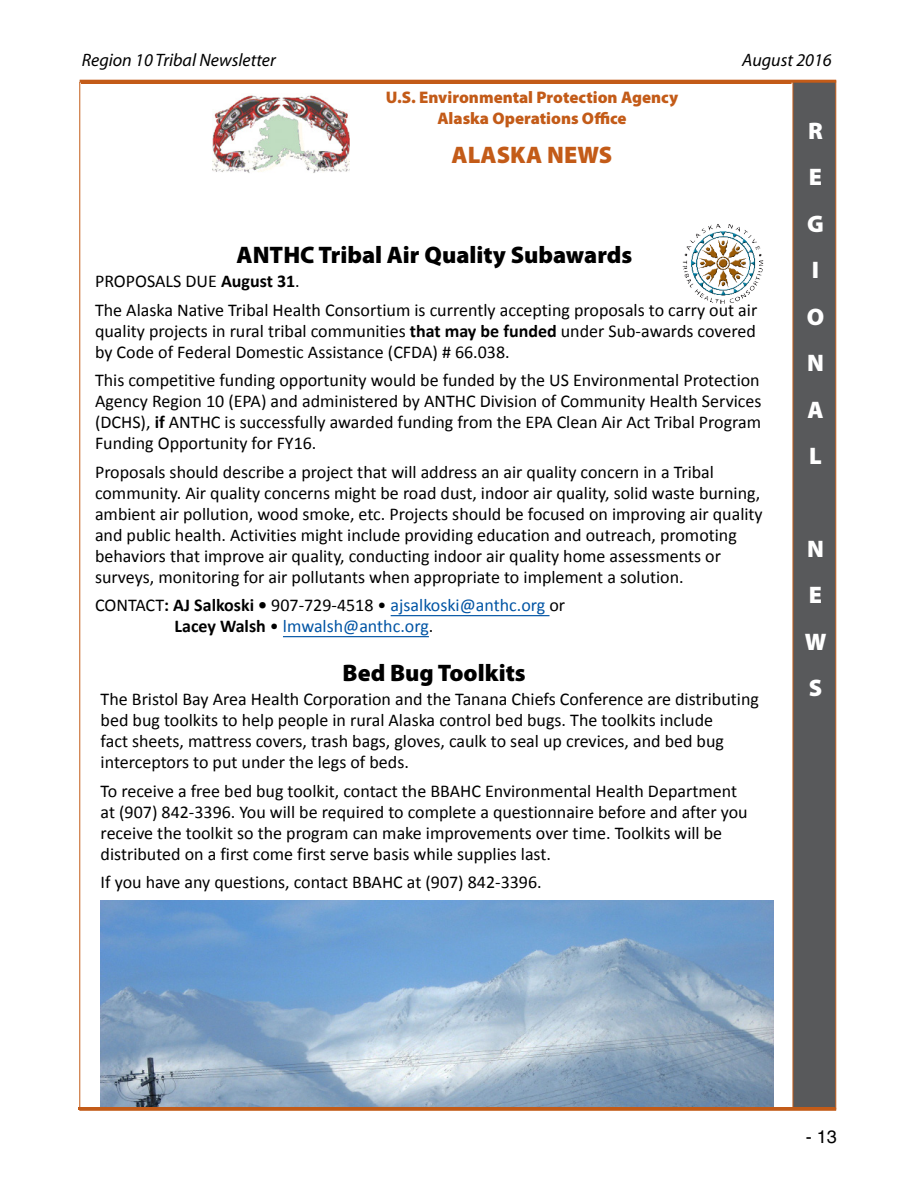
<style>
.page{position:relative;width:918px;height:1188px;background:#fff}
.page>*{position:absolute;margin:0;border:0;box-sizing:border-box;transform-origin:0 0}
.Heading_1{font:900 24px "Myriad Pro";color:#000}
.t1{font:900 24px/46.5px "Myriad Pro";color:#fff}
.t2{font:900 24px "Myriad Pro";color:#c35b18}
.Body_Text{font:18px/21px "Calibri";color:#000}
.t3{font:italic 18px "Myriad";color:#000}
.Body_Text-2{font:18px "Calibri";color:#0054a4}
.t4{font:18px "Helvetica";color:#000}
.t5{font:900 16.8px/21px "Myriad Pro";color:#c35b18;text-align:center}
.s1{font-weight:700}
.s2{color:#0054a4}
.s3{font-weight:700;color:#000}
.s4{color:#000}
</style>
<div class="page">
<img style="left:101px;top:900px;width:673px;height:207px">
<div style="left:793px;top:81px;width:43px;height:1028px;background:#58595b;border:1px solid #c35b18"></div>
<hr style="left:80px;top:80px;width:756px;height:3px;background:#c35b18">
<hr style="left:80px;top:82px;width:1px;height:1028px;background:#c35b18">
<hr style="left:79px;top:1108px;width:757px;height:3px;background:#c35b18">
<hr style="left:81px;top:81px;width:711px;height:3px;background:#c35b18">
<hr style="left:78px;top:1107px;width:757px;height:3px;background:#c35b18">
<img style="left:213px;top:95px;width:136px;height:78px">
<hr style="left:391px;top:615px;width:159px;height:1px;background:#0054a4">
<hr style="left:283px;top:636px;width:146px;height:1px;background:#0054a4">
<img style="left:682px;top:224px;width:82px;height:80px">
<p class="t3" style="left:82px;top:51px;width:196px">Region 10 Tribal Newsletter</p>
<p class="t3" style="left:742px;top:51px;width:91px">August 2016</p>
<p class="t5" style="left:386px;top:87px;width:294px">U.S. Environmental Protection Agency<br>Alaska Operations Office</p>
<h1 class="t2" style="left:452px;top:142px;width:162px">ALASKA NEWS</h1>
<h1 class="Heading_1" style="left:237px;top:241px;width:397px">ANTHC Tribal Air Quality Subawards</h1>
<p class="Body_Text" style="left:95px;top:271px;width:206px">PROPOSALS DUE <span class="s1">August 31</span>.</p>
<p class="Body_Text" style="left:95px;top:299px;width:664px;text-align:justify">The Alaska Native Tribal Health Consortium is currently accepting proposals to carry out air quality projects in rural tribal communities <span class="s1">that may be funded</span> under Sub-awards covered by Code of Federal Domestic Assistance (CFDA) # 66.038.</p>
<p class="Body_Text" style="left:95px;top:370px;width:668px;text-align:justify">This competitive funding opportunity would be funded by the US Environmental Protection Agency Region 10 (EPA) and administered by ANTHC Division of Community Health Services (DCHS), <span class="s1">if</span> ANTHC is successfully awarded funding from the EPA Clean Air Act Tribal Program Funding Opportunity for FY16.</p>
<p class="Body_Text" style="left:95px;top:461px;width:669px">Proposals should describe a project that will address an air quality concern in a Tribal community. Air quality concerns might be road dust, indoor air quality, solid waste burning, ambient air pollution, wood smoke, etc. Projects should be focused on improving air quality and public health. Activities might include providing education and outreach, promoting behaviors that improve air quality, conducting indoor air quality home assessments or surveys, monitoring for air pollutants when appropriate to implement a solution.</p>
<p class="Body_Text" style="left:95px;top:595px;width:472px">CONTACT<span class="s1">: AJ Salkoski •</span> 907-729-4518 • <span class="s2">ajsalkoski@anthc.org</span> or</p>
<p class="Body_Text-2" style="left:175px;top:615px;width:260px"><span class="s3">Lacey Walsh</span> <span class="s4">•</span> lmwalsh@anthc.org<span class="s4">.</span></p>
<h1 class="Heading_1" style="left:342px;top:660px;width:185px">Bed Bug Toolkits</h1>
<p class="Body_Text" style="left:101px;top:689px;width:660px">The Bristol Bay Area Health Corporation and the Tanana Chiefs Conference are distributing bed bug toolkits to help people in rural Alaska control bed bugs. The toolkits include<br>fact sheets, mattress covers, trash bags, gloves, caulk to seal up crevices, and bed bug interceptors to put under the legs of beds.</p>
<p class="Body_Text" style="left:101px;top:780px;width:649px">To receive a free bed bug toolkit, contact the BBAHC Environmental Health Department at (907) 842-3396. You will be required to complete a questionnaire before and after you receive the toolkit so the program can make improvements over time. Toolkits will be distributed on a first come first serve basis while supplies last.</p>
<p class="Body_Text" style="left:101px;top:872px;width:443px">If you have any questions, contact BBAHC at (907) 842-3396.</p>
<h1 class="t1" style="left:807px;top:107px;width:19px">R<br>E<br>G<br>I<br>O<br>N<br>A<br>L</h1>
<h1 class="t1" style="left:805px;top:526px;width:23px">N<br>E<br>W<br>S</h1>
<p class="t4" style="left:806px;top:1126px;width:33px">- 13</p>
</div>
